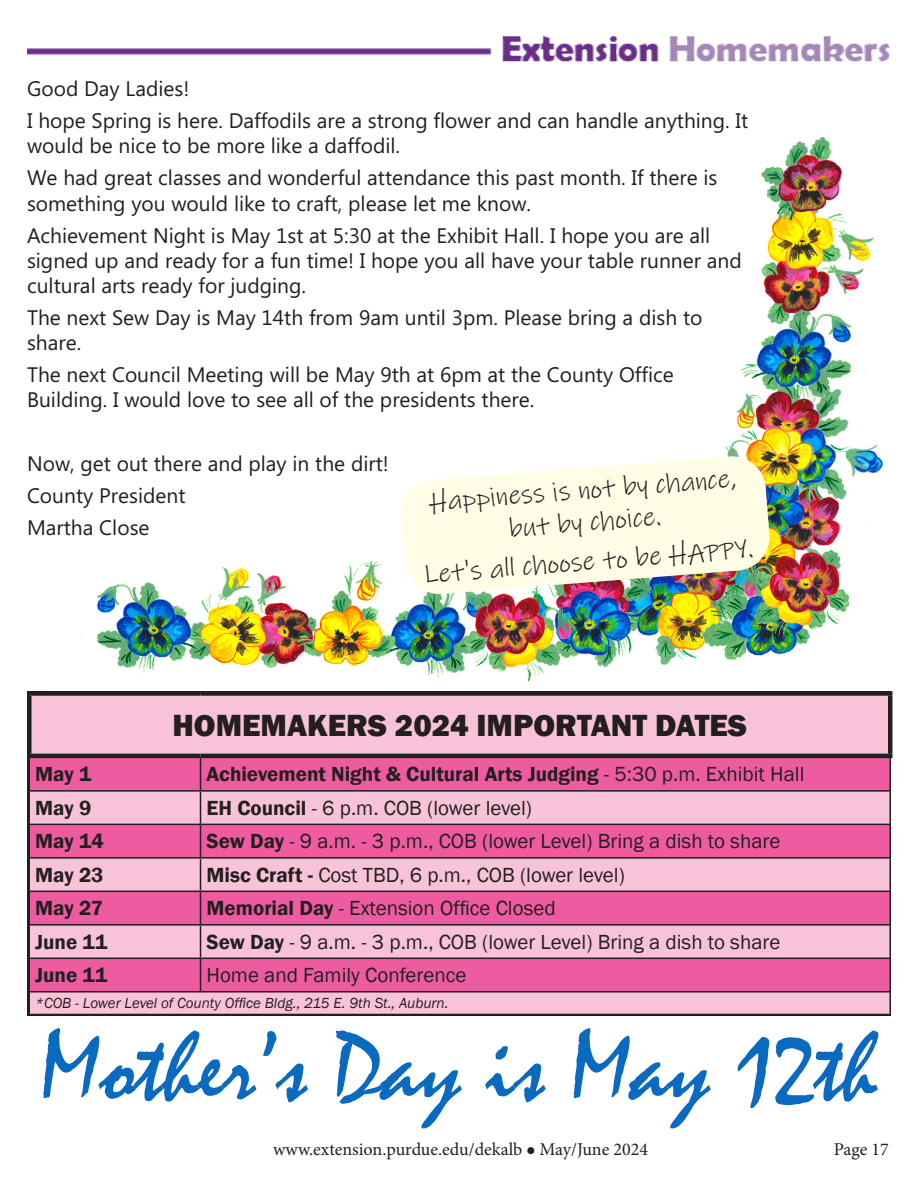
<style>
.page{position:relative;width:918px;height:1188px;background:#fff}
.page>*{position:absolute;margin:0;border:0;box-sizing:border-box;transform-origin:0 0}
.t1{font:100.5px "Mistral";color:#0a6abf}
.t2{font:800 31.5px "Franklin Gothic";color:#231f20}
.t3{font:27px/32.5px "Ink Free";color:#231f20;text-align:center}
.t4{font:21px/25.2px "Microsoft Phags Pa";color:#231f20}
.t5{font:21px "Franklin Gothic";color:#231f20}
.t6{font:600 21px "Franklin Gothic";color:#231f20}
.t7{font:18px "Minion Pro";color:#231f20}
.t8{font:italic 15px "Franklin Gothic";color:#231f20}
.s1{font-weight:400}
.s2{font-weight:600}
</style>
<div class="page">
<img style="left:27px;top:36px;width:863px;height:26px">
<div style="left:30px;top:696px;width:860px;height:318px;background:#f8c2d9"></div>
<svg style="left:30px;top:758px;width:860px;height:233px;background:#f185b7"></svg>
<hr style="left:28px;top:758px;width:2px;height:32px;background:#231f20">
<hr style="left:200px;top:758px;width:1px;height:32px;background:#231f20">
<hr style="left:890px;top:758px;width:1px;height:32px;background:#231f20">
<hr style="left:28px;top:790px;width:173px;height:2px;background:#231f20">
<hr style="left:28px;top:792px;width:2px;height:32px;background:#231f20">
<hr style="left:201px;top:790px;width:690px;height:2px;background:#231f20">
<hr style="left:200px;top:792px;width:1px;height:32px;background:#231f20">
<hr style="left:890px;top:792px;width:1px;height:32px;background:#231f20">
<hr style="left:28px;top:824px;width:173px;height:1px;background:#231f20">
<hr style="left:28px;top:825px;width:2px;height:32px;background:#231f20">
<hr style="left:201px;top:824px;width:690px;height:1px;background:#231f20">
<hr style="left:200px;top:825px;width:1px;height:32px;background:#231f20">
<hr style="left:890px;top:825px;width:1px;height:32px;background:#231f20">
<hr style="left:28px;top:857px;width:173px;height:2px;background:#231f20">
<hr style="left:28px;top:859px;width:2px;height:32px;background:#231f20">
<hr style="left:201px;top:857px;width:690px;height:2px;background:#231f20">
<hr style="left:200px;top:859px;width:1px;height:32px;background:#231f20">
<hr style="left:890px;top:859px;width:1px;height:32px;background:#231f20">
<hr style="left:28px;top:891px;width:173px;height:1px;background:#231f20">
<hr style="left:28px;top:892px;width:2px;height:32px;background:#231f20">
<hr style="left:201px;top:891px;width:690px;height:1px;background:#231f20">
<hr style="left:200px;top:892px;width:1px;height:32px;background:#231f20">
<hr style="left:890px;top:892px;width:1px;height:32px;background:#231f20">
<hr style="left:28px;top:924px;width:173px;height:2px;background:#231f20">
<hr style="left:28px;top:926px;width:2px;height:32px;background:#231f20">
<hr style="left:201px;top:924px;width:690px;height:2px;background:#231f20">
<hr style="left:200px;top:926px;width:1px;height:32px;background:#231f20">
<hr style="left:890px;top:926px;width:1px;height:32px;background:#231f20">
<hr style="left:28px;top:958px;width:173px;height:1px;background:#231f20">
<hr style="left:28px;top:959px;width:2px;height:32px;background:#231f20">
<hr style="left:201px;top:958px;width:690px;height:1px;background:#231f20">
<hr style="left:200px;top:959px;width:1px;height:32px;background:#231f20">
<hr style="left:890px;top:959px;width:1px;height:32px;background:#231f20">
<hr style="left:28px;top:991px;width:173px;height:2px;background:#231f20">
<hr style="left:28px;top:993px;width:2px;height:21px;background:#231f20">
<hr style="left:201px;top:991px;width:690px;height:2px;background:#231f20">
<svg style="left:890px;top:993px;width:1px;height:21px"></svg>
<hr style="left:28px;top:1014px;width:173px;height:1px;background:#231f20">
<hr style="left:201px;top:1014px;width:690px;height:1px;background:#231f20">
<div style="left:27px;top:691px;width:174px;height:5px;background:#231f20"></div>
<div style="left:27px;top:696px;width:5px;height:58px;background:#231f20"></div>
<div style="left:201px;top:691px;width:691px;height:5px;background:#231f20"></div>
<hr style="left:888px;top:696px;width:4px;height:58px;background:#231f20">
<hr style="left:27px;top:754px;width:174px;height:4px;background:#231f20">
<hr style="left:201px;top:754px;width:691px;height:4px;background:#231f20">
<img style="left:81px;top:137px;width:803px;height:545px">
<svg style="left:400px;top:455px;width:371px;height:140px;background:#f3f0db"></svg>
<p class="t4" style="left:27px;top:75px;width:164px">Good Day Ladies!</p>
<p class="t4" style="left:27px;top:107px;width:723px">I hope Spring is here. Daffodils are a strong flower and can handle anything. It would be nice to be more like a daffodil.</p>
<p class="t4" style="left:27px;top:164px;width:692px">We had great classes and wonderful attendance this past month. If there is something you would like to craft, please let me know.</p>
<p class="t4" style="left:27px;top:221px;width:716px">Achievement Night is May 1st at 5:30 at the Exhibit Hall. I hope you are all signed up and ready for a fun time! I hope you all have your table runner and cultural arts ready for judging.</p>
<p class="t4" style="left:27px;top:304px;width:677px">The next Sew Day is May 14th from 9am until 3pm. Please bring a dish to share.</p>
<p class="t4" style="left:27px;top:361px;width:648px">The next Council Meeting will be May 9th at 6pm at the County Office<br>Building. I would love to see all of the presidents there.</p>
<p class="t4" style="left:27px;top:450px;width:363px">Now, get out there and play in the dirt!</p>
<p class="t4" style="left:27px;top:482px;width:160px">County President</p>
<p class="t4" style="left:27px;top:514px;width:124px">Martha Close</p>
<p class="t3" style="left:428px;top:487px;width:309px;rotate:-5deg">Happiness is not by chance, but by choice.</p>
<p class="t3" style="left:422px;top:559px;width:332px;rotate:-5deg">Let's all choose to be HAPPY.</p>
<p class="t2" style="left:173px;top:705px;width:576px">HOMEMAKERS 2024 IMPORTANT DATES</p>
<p class="t6" style="left:35px;top:762px;width:58px">May 1</p>
<p class="t6" style="left:207px;top:762px;width:600px">Achievement Night &amp; Cultural Arts Judging <span class="s1">- 5:30 p.m. Exhibit Hall</span></p>
<p class="t6" style="left:35px;top:795px;width:58px">May 9</p>
<p class="t5" style="left:207px;top:795px;width:327px"><span class="s2">EH Council</span> - 6 p.m. COB (lower level)</p>
<p class="t6" style="left:35px;top:829px;width:70px">May 14</p>
<p class="t5" style="left:207px;top:828px;width:575px"><span class="s2">Sew Day</span> - 9 a.m. - 3 p.m., COB (lower Level) Bring a dish to share</p>
<p class="t6" style="left:35px;top:862px;width:70px">May 23</p>
<p class="t5" style="left:207px;top:862px;width:420px"><span class="s2">Misc Craft -</span> Cost TBD, 6 p.m., COB (lower level)</p>
<p class="t6" style="left:35px;top:895px;width:69px">May 27</p>
<p class="t5" style="left:207px;top:895px;width:351px"><span class="s2">Memorial Day</span> - Extension Office Closed</p>
<p class="t6" style="left:35px;top:929px;width:74px">June 11</p>
<p class="t5" style="left:207px;top:929px;width:575px"><span class="s2">Sew Day</span> - 9 a.m. - 3 p.m., COB (lower Level) Bring a dish to share</p>
<p class="t6" style="left:35px;top:962px;width:74px">June 11</p>
<p class="t5" style="left:207px;top:962px;width:261px">Home and Family Conference</p>
<p class="t8" style="left:35px;top:994px;width:415px">*COB - Lower Level of County Office Bldg., 215 E. 9th St., Auburn.</p>
<p class="t1" style="left:40px;top:1007px;width:839px">Mother’s Day is May 12th</p>
<p class="t7" style="left:273px;top:1137px;width:376px">www.extension.purdue.edu/dekalb ● May/June 2024</p>
<p class="t7" style="left:834px;top:1137px;width:56px">Page 17</p>
</div>
